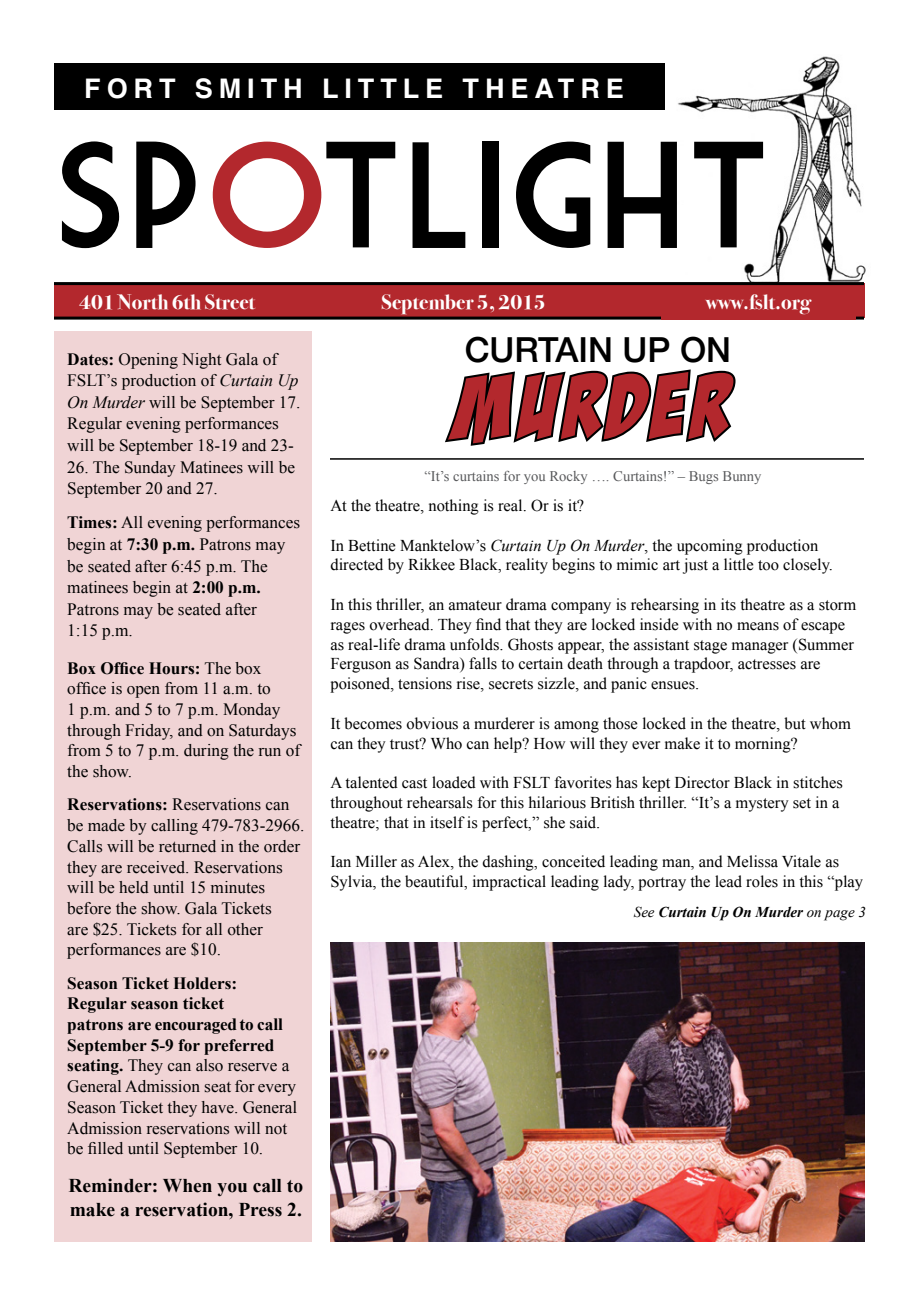
<style>
.page{position:relative;width:918px;height:1296px;background:#fff}
.page>*{position:absolute;margin:0;border:0;box-sizing:border-box;transform-origin:0 0}
.t1{font:147px "Market Deco";color:#000}
.t2{font:90px "Bada Boom BB";letter-spacing:.08em;color:#b3282d}
.t3{font:500 34.5px "Helvetica Neue";color:#000}
.t4{font:700 27px "Helvetica";letter-spacing:.22em;color:#fff}
.t5{font:700 21px "Bodoni Svty Two ITCTT";color:#fff}
.t6{font:700 19.5px/23.4px "Times New Roman";color:#000}
.t7{font:17.25px/20.7px "Times New Roman";color:#000}
.t8{font:16.5px/19.8px "Times New Roman";color:#000}
.t9{font:italic 700 15px "Times New Roman";color:#000}
.t10{font:14.7px "Times New Roman";color:#58595b}
.s1{color:#b3282d}
.s2{font-weight:700}
.s3{font-style:italic}
.s4{font-weight:400}
</style>
<div class="page">
<div style="left:54px;top:284px;width:810px;height:34px;background:#b3282d"></div>
<img style="left:678px;top:56px;width:188px;height:226px">
<div style="left:54px;top:332px;width:257px;height:910px;background:#f0d4d5"></div>
<div style="left:54px;top:63px;width:610px;height:47px;background:#000"></div>
<hr style="left:54px;top:282px;width:810px;height:3px;background:#000">
<hr style="left:54px;top:317px;width:810px;height:3px;background:#000">
<div style="left:661px;top:290px;width:194px;height:30px;background:#b3282d"></div>
<hr style="left:330px;top:458px;width:534px;height:2px;background:#000">
<svg style="left:445px;top:369px;width:291px;height:77px"></svg>
<img style="left:330px;top:943px;width:534px;height:299px">
<h3 class="t4" style="left:84px;top:64px;width:541px">FORT SMITH LITTLE THEATRE</h3>
<h1 class="t1" style="left:53px;top:114px;width:720px">Sp<span class="s1">o</span>tlight</h1>
<p class="t5" style="left:79px;top:285px;width:177px">401 North 6th Street</p>
<p class="t5" style="left:382px;top:285px;width:166px">September 5, 2015</p>
<p class="t5" style="left:706px;top:285px;width:106px">www.fslt.org</p>
<p class="t7" style="left:67px;top:348px;width:235px;line-height:21.6px"><span class="s2">Dates:</span> Opening Night Gala of<br>FSLT’s production of <span class="s3">Curtain Up<br>On Murder</span> will be September 17.<br>Regular evening performances will be September 18-19 and 23-</p>
<p class="t7" style="left:67px;top:456px;width:229px;line-height:21.6px">26. The Sunday Matinees will be<br>September 20 and 27.</p>
<p class="t7" style="left:67px;top:512px;width:234px;line-height:21.6px"><span class="s2">Times:</span> All evening performances begin at <span class="s2">7:30 p.m.</span> Patrons may be seated after 6:45 p.m. The matinees begin at <span class="s2">2:00 p.m.<br></span>Patrons may be seated after<br>1:15 p.m.</p>
<p class="t7" style="left:67px;top:657px;width:234px"><span class="s2">Box Office Hours:</span> The box office is open from 11 a.m. to<br>1 p.m. and 5 to 7 p.m. Monday through Friday, and on Saturdays from 5 to 7 p.m. during the run of the show.</p>
<p class="t7" style="left:67px;top:794px;width:239px"><span class="s2">Reservations:</span> Reservations can be made by calling 479-783-2966.<br>Calls will be returned in the order they are received. Reservations will be held until 15 minutes before the show. Gala Tickets<br>are $25. Tickets for all other performances are $10.</p>
<p class="t7" style="left:67px;top:972px;width:232px"><span class="s2">Season Ticket Holders:<br>Regular season ticket<br>patrons are encouraged to call<br>September 5-9 for preferred seating.</span> They can also reserve a<br>General Admission seat for every<br>Season Ticket they have. General<br>Admission reservations will not be filled until September 10.</p>
<p class="t6" style="left:68px;top:1174px;width:236px">Reminder: When you call to make a reservation, Press 2.</p>
<h3 class="t3" style="left:465px;top:322px;width:268px">CURTAIN UP ON</h3>
<h2 class="t2" style="left:456px;top:360px;width:274px">MURDER</h2>
<p class="t10" style="left:424px;top:466px;width:339px">“It’s curtains for you Rocky …. Curtains!” – Bugs Bunny</p>
<p class="t8" style="left:330px;top:495px;width:255px">At the theatre, nothing is real. Or is it?</p>
<p class="t8" style="left:330px;top:535px;width:504px">In Bettine Manktelow’s <span class="s3">Curtain Up On Murder</span>, the upcoming production directed by Rikkee Black, reality begins to mimic art just a little too closely.</p>
<p class="t8" style="left:330px;top:594px;width:527px">In this thriller, an amateur drama company is rehearsing in its theatre as a storm rages overhead. They find that they are locked inside with no means of escape as real-life drama unfolds. Ghosts appear, the assistant stage manager (Summer Ferguson as Sandra) falls to certain death through a trapdoor, actresses are poisoned, tensions rise, secrets sizzle, and panic ensues.</p>
<p class="t8" style="left:330px;top:713px;width:522px">It becomes obvious a murderer is among those locked in the theatre, but whom can they trust? Who can help? How will they ever make it to morning?</p>
<p class="t8" style="left:330px;top:773px;width:514px">A talented cast loaded with FSLT favorites has kept Director Black in stitches throughout rehearsals for this hilarious British thriller. “It’s a mystery set in a theatre; that in itself is perfect,” she said.</p>
<p class="t8" style="left:330px;top:852px;width:534px">Ian Miller as Alex, the dashing, conceited leading man, and Melissa Vitale as<br>Sylvia, the beautiful, impractical leading lady, portray the lead roles in this “play</p>
<p class="t9" style="left:634px;top:902px;width:234px"><span class="s4">See</span> Curtain Up On Murder <span class="s4">on page 3</span></p>
</div>
